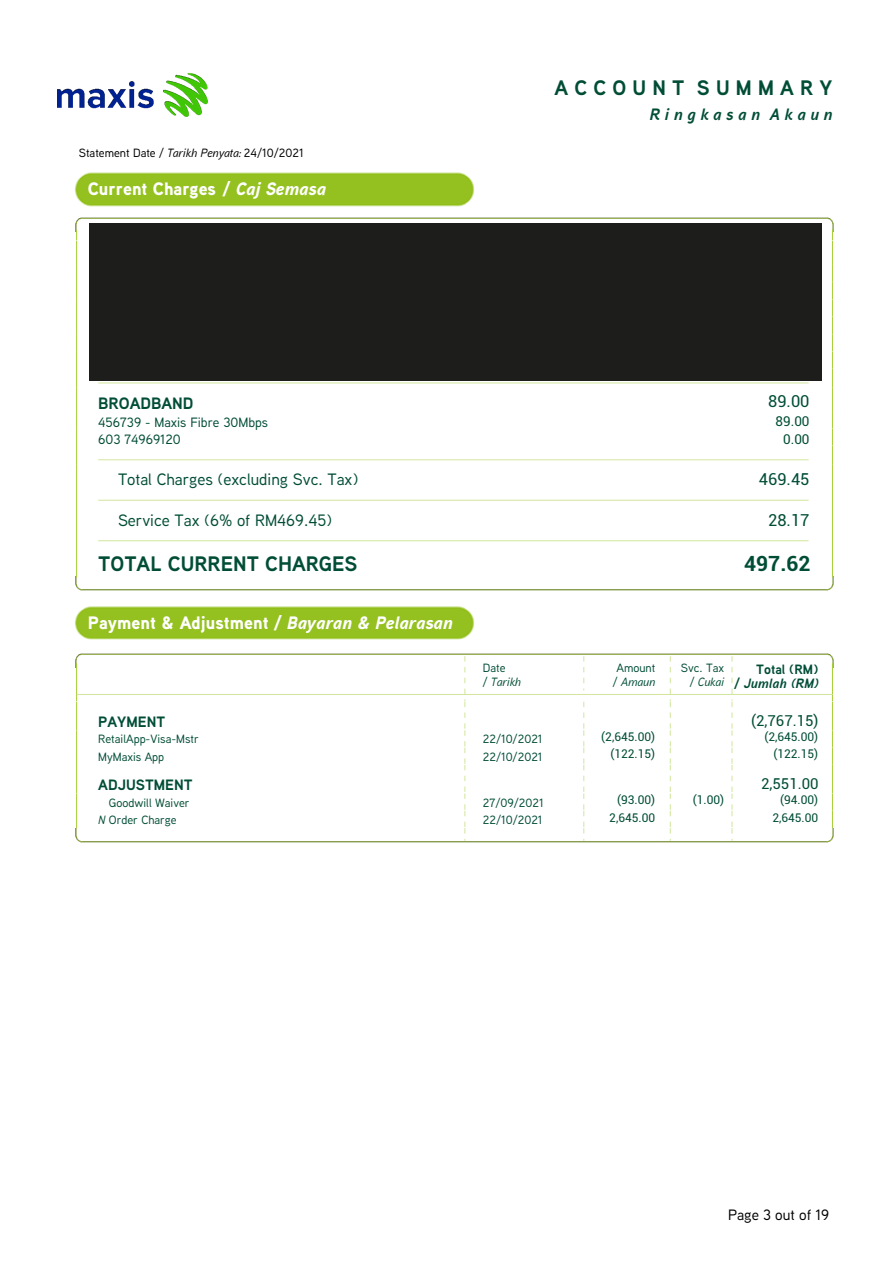
<style>
.page{position:relative;width:894px;height:1263px;background:#fff}
.page>*{position:absolute;margin:0;border:0;box-sizing:border-box;transform-origin:0 0}
.t1{font:700 21px "Aaux Next";color:#004d36}
.t2{font:700 21px "Roboto";color:#004d36}
.t3{font:900 18px "Aaux Next";color:#fff}
.t4{font:500 16.5px "Aaux Next";color:#004d36}
.t5{font:16.5px "Roboto";color:#004d36}
.t6{font:italic 700 16.5px "Aaux Next";color:#004d36}
.t7{font:700 16.5px "Aaux Next";color:#004d36}
.t8{font:15px "Roboto";color:#004d36}
.t9{font:700 15px "Aaux Next";color:#004d36}
.t10{font:500 15px "Aaux Next";color:#000}
.t11{font:500 13.5px "Aaux Next";color:#004d36}
.t12{font:italic 700 13.5px "Aaux Next";color:#004d36}
.t13{font:13.5px "Roboto";color:#004d36}
.t14{font:700 13.5px "Aaux Next";color:#004d36}
.t15{font:500 12px "Aaux Next";color:#004d36}
.t16{font:12px "Roboto";color:#004d36}
.t17{font:500 12px "Aaux Next";color:#000}
.t18{font:italic 500 12px "Aaux Next";color:#004d36}
.s1{font-style:italic}
.s2{font-weight:500;font-size:12px}
</style>
<div class="page">
<img style="left:57px;top:73px;width:150px;height:44px">
<img style="left:75px;top:172px;width:399px;height:35px">
<img style="left:75px;top:217px;width:759px;height:14px">
<img style="left:75px;top:577px;width:759px;height:14px">
<img style="left:75px;top:606px;width:399px;height:34px">
<img style="left:75px;top:653px;width:759px;height:14px">
<img style="left:75px;top:828px;width:759px;height:15px">
<hr style="left:98px;top:382px;width:710px;height:1px;background:#d1e69c">
<svg style="left:76px;top:230px;width:1px;height:234px"></svg>
<hr style="left:98px;top:459px;width:710px;height:1px;background:#d1e69c">
<hr style="left:76px;top:464px;width:1px;height:113px;background:#a6cf38">
<hr style="left:831px;top:464px;width:1px;height:113px;background:#a6cf38">
<hr style="left:98px;top:500px;width:710px;height:1px;background:#d1e69c">
<hr style="left:98px;top:540px;width:710px;height:1px;background:#d1e69c">
<svg style="left:583px;top:656px;width:1px;height:34px"></svg>
<hr style="left:76px;top:663px;width:1px;height:38px;background:#a6cf38">
<hr style="left:831px;top:663px;width:1px;height:38px;background:#a6cf38">
<hr style="left:77px;top:694px;width:755px;height:1px;background:#d1e69c">
<svg style="left:76px;top:701px;width:1px;height:127px"></svg>
<svg style="left:464px;top:656px;width:1px;height:184px"></svg>
<svg style="left:583px;top:701px;width:1px;height:139px"></svg>
<svg style="left:669px;top:656px;width:1px;height:184px"></svg>
<svg style="left:731px;top:656px;width:1px;height:184px"></svg>
<div style="left:89px;top:223px;width:732px;height:158px;background:#1d1d1b"></div>
<p class="t17" style="left:79px;top:144px;width:226px">Statement Date <span class="s1">/ Tarikh Penyata:</span> 24/10/2021</p>
<h2 class="t3" style="left:88px;top:175px;width:239px">Current Charges <span class="s1">/ Caj Semasa</span></h2>
<h1 class="t1" style="left:554px;top:73px;width:279px">A C C O U N T S U M M A R Y</h1>
<h3 class="t6" style="left:649px;top:103px;width:184px">R i n g k a s a n A k a u n</h3>
<h3 class="t7" style="left:98px;top:392px;width:97px">BROADBAND</h3>
<h3 class="t5" style="left:767px;top:390px;width:43px">89.00</h3>
<p class="t11" style="left:98px;top:413px;width:171px">456739 - Maxis Fibre 30Mbps</p>
<p class="t13" style="left:775px;top:412px;width:35px">89.00</p>
<p class="t11" style="left:98px;top:430px;width:84px">603 74969120</p>
<p class="t13" style="left:782px;top:429px;width:28px">0.00</p>
<h3 class="t4" style="left:118px;top:467px;width:242px">Total Charges (excluding Svc. Tax)</h3>
<h3 class="t5" style="left:758px;top:467px;width:52px">469.45</h3>
<h3 class="t4" style="left:118px;top:509px;width:215px">Service Tax (6% of RM469.45)</h3>
<h3 class="t5" style="left:767px;top:508px;width:43px">28.17</h3>
<h1 class="t1" style="left:98px;top:549px;width:261px">TOTAL CURRENT CHARGES</h1>
<h1 class="t2" style="left:744px;top:548px;width:68px">497.62</h1>
<h2 class="t3" style="left:88px;top:609px;width:366px">Payment &amp; Adjustment <span class="s1">/ Bayaran &amp; Pelarasan</span></h2>
<p class="t15" style="left:482px;top:659px;width:24px">Date</p>
<p class="t15" style="left:616px;top:659px;width:40px">Amount</p>
<p class="t15" style="left:680px;top:659px;width:45px">Svc. Tax</p>
<p class="t14" style="left:755px;top:659px;width:64px">Total (RM)</p>
<p class="t18" style="left:482px;top:674px;width:40px">/ Tarikh</p>
<p class="t18" style="left:612px;top:673px;width:44px">/ Amaun</p>
<p class="t12" style="left:689px;top:673px;width:130px"><span class="s2">/ Cukai</span> / Jumlah (RM)</p>
<p class="t9" style="left:98px;top:710px;width:68px">PAYMENT</p>
<p class="t8" style="left:750px;top:710px;width:69px">(2,767.15)</p>
<p class="t15" style="left:98px;top:731px;width:102px">RetailApp-Visa-Mstr</p>
<p class="t15" style="left:482px;top:731px;width:61px">22/10/2021</p>
<p class="t16" style="left:601px;top:728px;width:55px">(2,645.00)</p>
<p class="t16" style="left:764px;top:728px;width:55px">(2,645.00)</p>
<p class="t15" style="left:98px;top:748px;width:68px">MyMaxis App</p>
<p class="t15" style="left:482px;top:748px;width:61px">22/10/2021</p>
<p class="t16" style="left:610px;top:746px;width:46px">(122.15)</p>
<p class="t16" style="left:773px;top:746px;width:46px">(122.15)</p>
<p class="t9" style="left:98px;top:774px;width:96px">ADJUSTMENT</p>
<p class="t8" style="left:760px;top:773px;width:59px">2,551.00</p>
<p class="t15" style="left:109px;top:794px;width:82px">Goodwill Waiver</p>
<p class="t15" style="left:482px;top:794px;width:62px">27/09/2021</p>
<p class="t16" style="left:617px;top:791px;width:40px">(93.00)</p>
<p class="t16" style="left:692px;top:791px;width:33px">(1.00)</p>
<p class="t16" style="left:779px;top:791px;width:40px">(94.00)</p>
<p class="t15" style="left:98px;top:811px;width:80px"><span class="s1">N</span> Order Charge</p>
<p class="t15" style="left:482px;top:811px;width:61px">22/10/2021</p>
<p class="t16" style="left:609px;top:809px;width:47px">2,645.00</p>
<p class="t16" style="left:772px;top:809px;width:47px">2,645.00</p>
<p class="t10" style="left:727px;top:1204px;width:102px">Page 3 out of 19</p>
</div>
